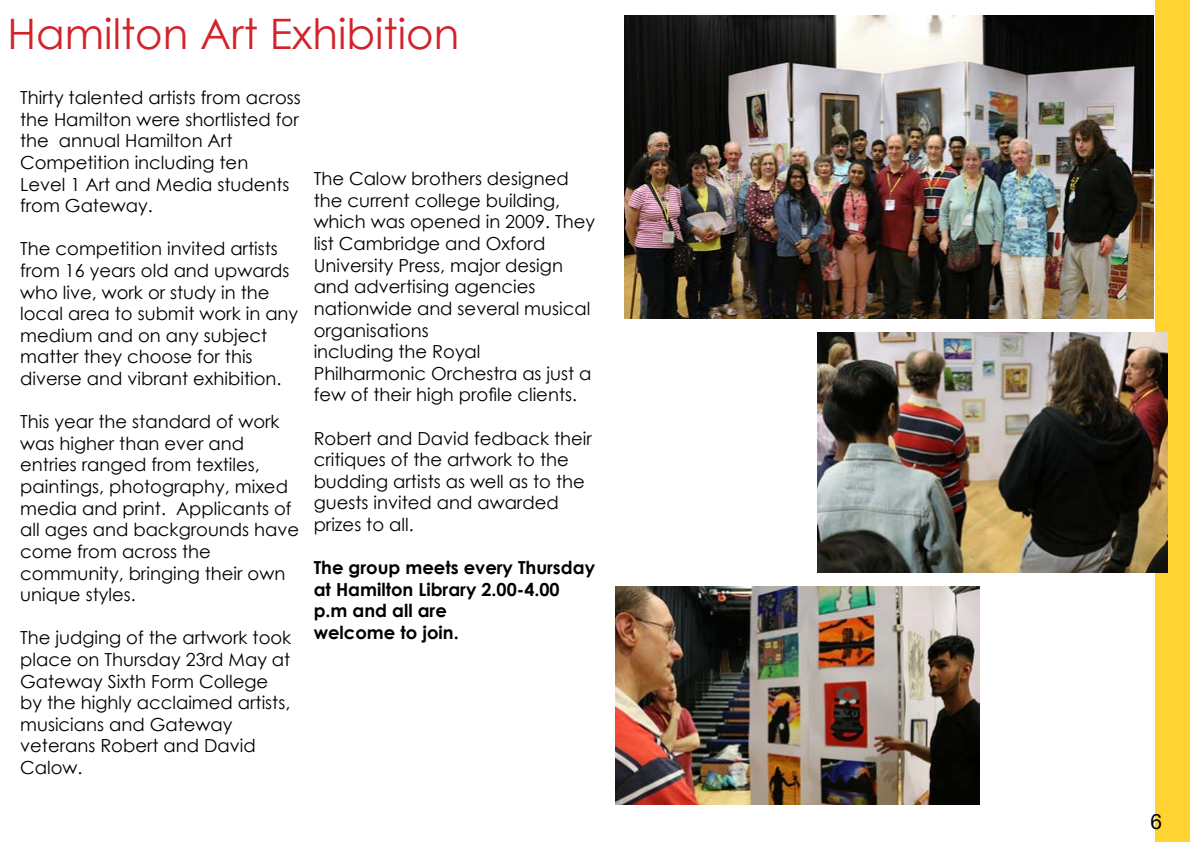
<style>
.page{position:relative;width:1191px;height:842px;background:#fff}
.page>*{position:absolute;margin:0;border:0;box-sizing:border-box;transform-origin:0 0}
.t1{font:42px "Century Gothic";color:#d2232a}
.t2{font:21px "Arial";color:#000}
.t3{font:18px/21.6px "Century Gothic";color:#000}
.t4{font:700 18px/21.6px "Century Gothic";color:#000}
</style>
<div class="page">
<div style="left:1155px;top:0;width:34px;height:842px;background:#fed332"></div>
<img style="left:624px;top:16px;width:529px;height:303px">
<img style="left:817px;top:332px;width:350px;height:241px">
<img style="left:615px;top:586px;width:364px;height:218px">
<h1 class="t1" style="left:7px;top:4px;width:453px">Hamilton Art Exhibition</h1>
<p class="t3" style="left:20px;top:87px;width:282px">Thirty talented artists from across the Hamilton were shortlisted for the annual Hamilton Art<br>Competition including ten<br>Level 1 Art and Media students from Gateway.</p>
<p class="t3" style="left:20px;top:238px;width:279px">The competition invited artists from 16 years old and upwards who live, work or study in the local area to submit work in any medium and on any subject matter they choose for this diverse and vibrant exhibition.</p>
<p class="t3" style="left:20px;top:411px;width:280px">This year the standard of work was higher than ever and entries ranged from textiles, paintings, photography, mixed media and print. Applicants of all ages and backgrounds have come from across the community, bringing their own unique styles.</p>
<p class="t3" style="left:20px;top:627px;width:272px">The judging of the artwork took place on Thursday 23rd May at<br>Gateway Sixth Form College by the highly acclaimed artists, musicians and Gateway veterans Robert and David<br>Calow.</p>
<p class="t3" style="left:314px;top:168px;width:283px">The Calow brothers designed the current college building, which was opened in 2009. They list Cambridge and Oxford<br>University Press, major design and advertising agencies nationwide and several musical organisations<br>including the Royal<br>Philharmonic Orchestra as just a few of their high profile clients.</p>
<p class="t3" style="left:314px;top:427px;width:280px">Robert and David fedback their critiques of the artwork to the budding artists as well as to the guests invited and awarded prizes to all.</p>
<p class="t4" style="left:314px;top:556px;width:283px">The group meets every Thursday at Hamilton Library 2.00-4.00 p.m and all are<br>welcome to join.</p>
<p class="t2" style="left:1150px;top:807px;width:13px">6</p>
</div>
